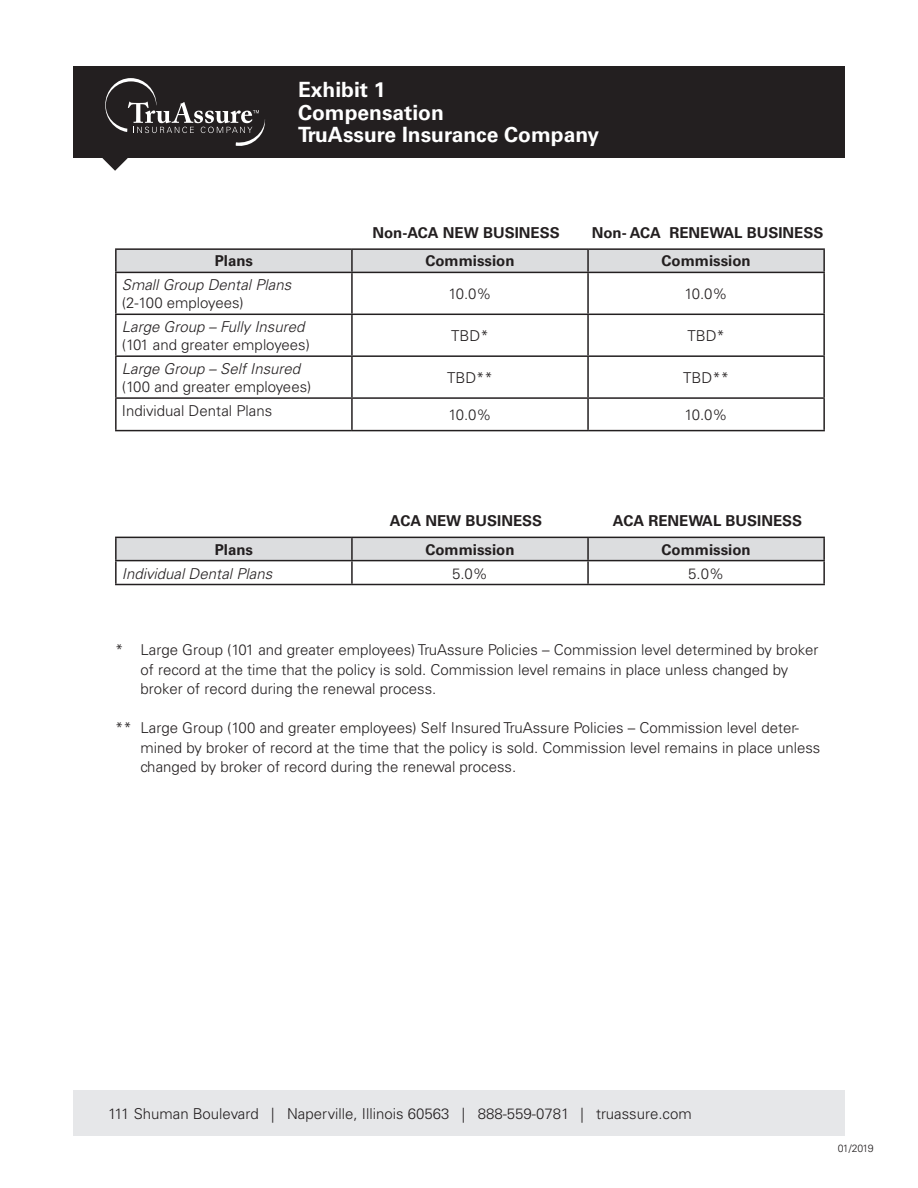
<style>
.page{position:relative;width:918px;height:1188px;background:#fff}
.page>*{position:absolute;margin:0;border:0;box-sizing:border-box;transform-origin:0 0}
.t1{font:700 21px "Univers";color:#fff}
.t2{font:300 15px/19.5px "Univers";color:#231f20}
.t3{font:700 15px "Univers";color:#231f20}
.t4{font:italic 300 15px/18px "Univers";color:#231f20}
.t5{font:300 10.5px "Univers";letter-spacing:-.06em;color:#231f20}
.s1{font-style:normal}
.s2{font-style:italic}
</style>
<div class="page">
<div style="left:73px;top:1090px;width:772px;height:45px;background:#e6e7e9"></div>
<div style="left:73px;top:66px;width:772px;height:92px;background:#231f20"></div>
<svg style="left:102px;top:78px;width:163px;height:93px"></svg>
<div style="left:117px;top:250px;width:706px;height:22px;background:#dcdddf"></div>
<hr style="left:115px;top:248px;width:237px;height:2px;background:#231f20">
<hr style="left:115px;top:250px;width:2px;height:22px;background:#231f20">
<hr style="left:352px;top:248px;width:236px;height:2px;background:#231f20">
<hr style="left:351px;top:250px;width:2px;height:22px;background:#231f20">
<hr style="left:588px;top:248px;width:237px;height:2px;background:#231f20">
<hr style="left:587px;top:250px;width:2px;height:22px;background:#231f20">
<hr style="left:823px;top:250px;width:2px;height:22px;background:#231f20">
<hr style="left:115px;top:272px;width:237px;height:1px;background:#231f20">
<hr style="left:115px;top:273px;width:2px;height:41px;background:#231f20">
<hr style="left:352px;top:272px;width:236px;height:1px;background:#231f20">
<hr style="left:351px;top:273px;width:2px;height:41px;background:#231f20">
<hr style="left:588px;top:272px;width:237px;height:1px;background:#231f20">
<hr style="left:587px;top:273px;width:2px;height:41px;background:#231f20">
<hr style="left:823px;top:273px;width:2px;height:41px;background:#231f20">
<hr style="left:115px;top:314px;width:237px;height:1px;background:#231f20">
<hr style="left:115px;top:315px;width:2px;height:40px;background:#231f20">
<hr style="left:352px;top:314px;width:236px;height:1px;background:#231f20">
<hr style="left:351px;top:315px;width:2px;height:40px;background:#231f20">
<hr style="left:588px;top:314px;width:237px;height:1px;background:#231f20">
<hr style="left:587px;top:315px;width:2px;height:40px;background:#231f20">
<hr style="left:823px;top:315px;width:2px;height:40px;background:#231f20">
<hr style="left:115px;top:355px;width:237px;height:2px;background:#231f20">
<hr style="left:115px;top:357px;width:2px;height:40px;background:#231f20">
<hr style="left:352px;top:355px;width:236px;height:2px;background:#231f20">
<hr style="left:351px;top:357px;width:2px;height:40px;background:#231f20">
<hr style="left:588px;top:355px;width:237px;height:2px;background:#231f20">
<hr style="left:587px;top:357px;width:2px;height:40px;background:#231f20">
<hr style="left:823px;top:357px;width:2px;height:40px;background:#231f20">
<hr style="left:115px;top:397px;width:237px;height:2px;background:#231f20">
<hr style="left:115px;top:399px;width:2px;height:31px;background:#231f20">
<hr style="left:352px;top:397px;width:236px;height:2px;background:#231f20">
<hr style="left:351px;top:399px;width:2px;height:31px;background:#231f20">
<hr style="left:588px;top:397px;width:237px;height:2px;background:#231f20">
<hr style="left:587px;top:399px;width:2px;height:31px;background:#231f20">
<hr style="left:823px;top:399px;width:2px;height:31px;background:#231f20">
<hr style="left:115px;top:430px;width:237px;height:1px;background:#231f20">
<hr style="left:352px;top:430px;width:236px;height:1px;background:#231f20">
<hr style="left:588px;top:430px;width:237px;height:1px;background:#231f20">
<svg style="left:117px;top:538px;width:706px;height:22px;background:#d9dadc"></svg>
<hr style="left:115px;top:537px;width:237px;height:1px;background:#231f20">
<hr style="left:115px;top:538px;width:2px;height:22px;background:#231f20">
<hr style="left:352px;top:537px;width:236px;height:1px;background:#231f20">
<hr style="left:351px;top:538px;width:2px;height:22px;background:#231f20">
<hr style="left:588px;top:537px;width:237px;height:1px;background:#231f20">
<hr style="left:587px;top:538px;width:2px;height:22px;background:#231f20">
<hr style="left:823px;top:538px;width:2px;height:22px;background:#231f20">
<hr style="left:115px;top:560px;width:237px;height:1px;background:#231f20">
<hr style="left:115px;top:561px;width:2px;height:23px;background:#231f20">
<hr style="left:352px;top:560px;width:236px;height:1px;background:#231f20">
<hr style="left:351px;top:561px;width:2px;height:23px;background:#231f20">
<hr style="left:588px;top:560px;width:237px;height:1px;background:#231f20">
<hr style="left:587px;top:561px;width:2px;height:23px;background:#231f20">
<hr style="left:823px;top:561px;width:2px;height:23px;background:#231f20">
<hr style="left:115px;top:584px;width:237px;height:1px;background:#231f20">
<hr style="left:352px;top:584px;width:236px;height:1px;background:#231f20">
<hr style="left:588px;top:584px;width:237px;height:1px;background:#231f20">
<p class="t1" style="left:298px;top:77px;width:89px">Exhibit 1</p>
<p class="t1" style="left:298px;top:100px;width:147px">Compensation</p>
<p class="t1" style="left:298px;top:122px;width:303px">TruAssure Insurance Company</p>
<p class="t3" style="left:372px;top:224px;width:189px">Non-ACA NEW BUSINESS</p>
<p class="t3" style="left:592px;top:224px;width:233px">Non- ACA RENEWAL BUSINESS</p>
<p class="t3" style="left:215px;top:252px;width:40px">Plans</p>
<p class="t3" style="left:425px;top:252px;width:91px">Commission</p>
<p class="t3" style="left:662px;top:252px;width:91px">Commission</p>
<p class="t4" style="left:122px;top:276px;width:171px">Small Group Dental Plans <span class="s1">(2-100 employees)</span></p>
<p class="t2" style="left:448px;top:284px;width:45px">10.0%</p>
<p class="t2" style="left:685px;top:284px;width:45px">10.0%</p>
<p class="t2" style="left:122px;top:318px;width:190px;line-height:18px"><span class="s2">Large Group – Fully Insured </span>(101 and greater employees)</p>
<p class="t2" style="left:451px;top:326px;width:39px">TBD*</p>
<p class="t2" style="left:687px;top:326px;width:39px">TBD*</p>
<p class="t2" style="left:122px;top:360px;width:191px;line-height:18px"><span class="s2">Large Group – Self Insured </span>(100 and greater employees)</p>
<p class="t2" style="left:447px;top:368px;width:47px">TBD**</p>
<p class="t2" style="left:683px;top:368px;width:47px">TBD**</p>
<p class="t2" style="left:122px;top:401px;width:152px">Individual Dental Plans</p>
<p class="t2" style="left:448px;top:405px;width:45px">10.0%</p>
<p class="t2" style="left:685px;top:405px;width:45px">10.0%</p>
<p class="t3" style="left:390px;top:512px;width:154px">ACA NEW BUSINESS</p>
<p class="t3" style="left:613px;top:512px;width:191px">ACA RENEWAL BUSINESS</p>
<p class="t3" style="left:215px;top:541px;width:40px">Plans</p>
<p class="t3" style="left:425px;top:541px;width:91px">Commission</p>
<p class="t3" style="left:662px;top:541px;width:91px">Commission</p>
<p class="t4" style="left:122px;top:564px;width:152px">Individual Dental Plans</p>
<p class="t2" style="left:452px;top:563px;width:37px">5.0%</p>
<p class="t2" style="left:688px;top:563px;width:37px">5.0%</p>
<p class="t2" style="left:141px;top:640px;width:679px;text-indent:-25px">* Large Group (101 and greater employees) TruAssure Policies – Commission level determined by broker of record at the time that the policy is sold. Commission level remains in place unless changed by broker of record during the renewal process.</p>
<p class="t2" style="left:141px;top:718px;width:681px;text-indent:-25px">** Large Group (100 and greater employees) Self Insured TruAssure Policies – Commission level deter&shy;mined by broker of record at the time that the policy is sold. Commission level remains in place unless changed by broker of record during the renewal process.</p>
<p class="t2" style="left:108px;top:1104px;width:585px">111 Shuman Boulevard | Naperville, Illinois 60563 | 888-559-0781 | truassure.com</p>
<p class="t5" style="left:838px;top:1142px;width:37px">01/2019</p>
</div>
